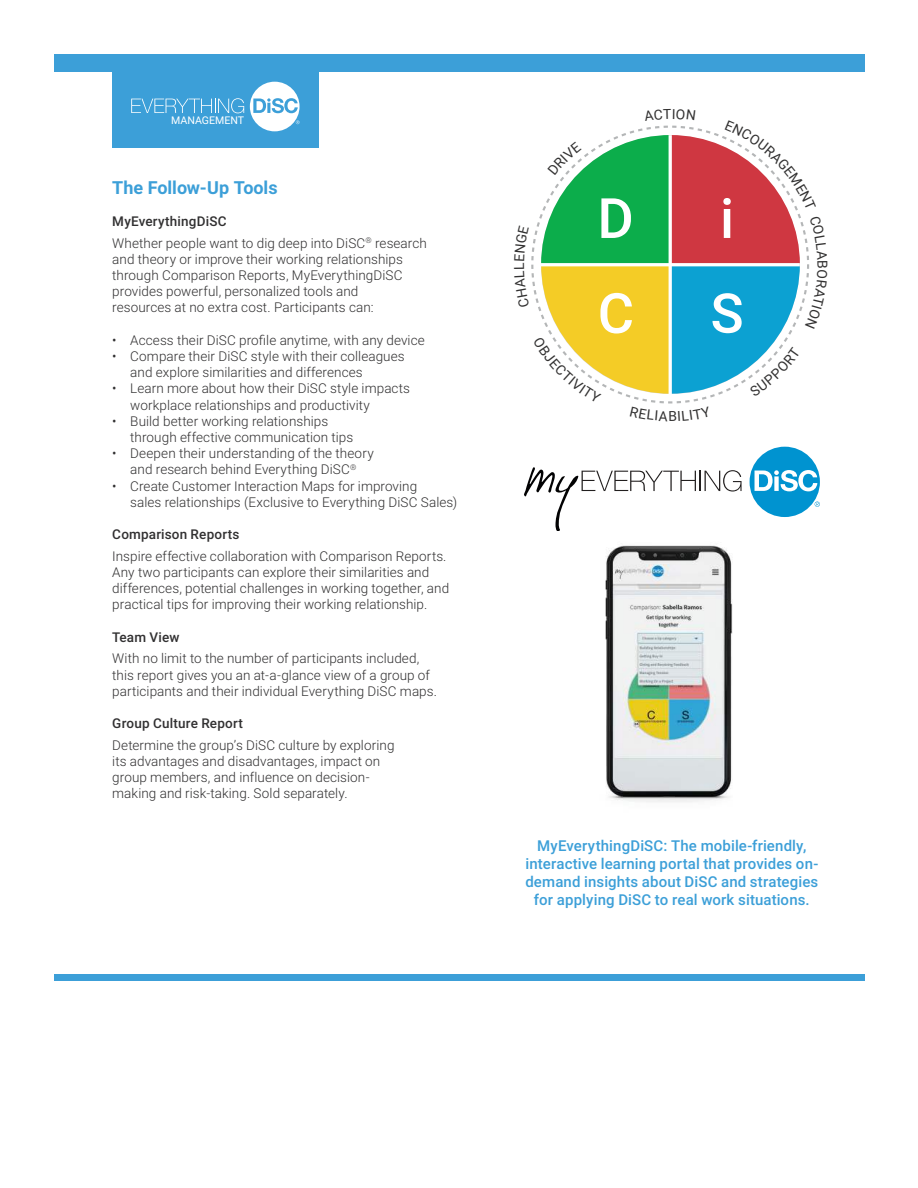
<style>
.page{position:relative;width:918px;height:1188px;background:#fff}
.page>*{position:absolute;margin:0;border:0;box-sizing:border-box;transform-origin:0 0}
.t1{font:700 18px "Roboto";color:#3c9fd8}
.t2{font:500 15px/18px "Roboto";letter-spacing:.01em;color:#3c9fd8;text-align:center}
.t3{font:300 13.5px/16.2px "Roboto";letter-spacing:.005em;color:#313031}
.t4{font:500 13.5px "Roboto";letter-spacing:.015em;color:#313031}
.t5{font:10.65px "Roboto";color:#fff}
.s1{font-weight:500}
</style>
<div class="page">
<div style="left:112px;top:54px;width:206px;height:94px;background:#3c9fd8"></div>
<div style="left:54px;top:54px;width:810px;height:17px;background:#3c9fd8"></div>
<svg style="left:131px;top:98px;width:113px;height:15px"></svg>
<svg style="left:250px;top:82px;width:50px;height:49px"></svg>
<svg style="left:750px;top:447px;width:70px;height:70px"></svg>
<svg style="left:524px;top:467px;width:218px;height:64px"></svg>
<img style="left:605px;top:545px;width:128px;height:257px">
<div style="left:54px;top:974px;width:810px;height:7px;background:#3c9fd8"></div>
<svg style="left:531px;top:125px;width:279px;height:279px"></svg>
<p class="t5" style="left:171px;top:114px;width:75px">MANAGEMENT</p>
<h1 class="t1" style="left:112px;top:175px;width:167px">The Follow-Up Tools</h1>
<p class="t3" style="left:112px;top:211px;width:316px;line-height:21.6px"><span class="s1">MyEverythingDiSC<br></span>Whether people want to dig deep into DiSC<sup>®</sup> research</p>
<p class="t3" style="left:112px;top:252px;width:292px">and theory or improve their working relationships through Comparison Reports, MyEverythingDiSC provides powerful, personalized tools and resources at no extra cost. Participants can:</p>
<p class="t3" style="left:112px;top:331px;width:314px">• Access their DiSC pro昀椀le anytime, with any device</p>
<p class="t3" style="left:130px;top:349px;width:276px;text-indent:-18px">• Compare their DiSC style with their colleagues and explore similarities and differences</p>
<p class="t3" style="left:130px;top:380px;width:281px;text-indent:-18px">• Learn more about how their DiSC style impacts workplace relationships and productivity</p>
<p class="t3" style="left:130px;top:412px;width:224px;text-indent:-18px">• Build better working relationships through effective communication tips</p>
<p class="t3" style="left:112px;top:445px;width:263px;text-align:center">• Deepen their understanding of the theory and research behind Everything DiSC<sup>®</sup></p>
<p class="t3" style="left:130px;top:477px;width:328px;text-indent:-18px">• Create Customer Interaction Maps for improving<br>sales relationships (Exclusive to Everything DiSC Sales)</p>
<p class="t4" style="left:112px;top:529px;width:129px">Comparison Reports</p>
<p class="t3" style="left:112px;top:547px;width:338px">Inspire effective collaboration with Comparison Reports.<br>Any two participants can explore their similarities and differences, potential challenges in working together, and practical tips for improving their working relationship.</p>
<p class="t4" style="left:112px;top:632px;width:69px">Team View</p>
<p class="t3" style="left:112px;top:650px;width:326px">With no limit to the number of participants included, this report gives you an at-a-glance view of a group of participants and their individual Everything DiSC maps.</p>
<p class="t4" style="left:112px;top:718px;width:132px">Group Culture Report</p>
<p class="t3" style="left:112px;top:736px;width:284px">Determine the group’s DiSC culture by exploring its advantages and disadvantages, impact on group members, and influence on decision&shy;making and risk-taking. Sold separately.</p>
<p class="t2" style="left:525px;top:838px;width:294px">MyEverythingDiSC: The mobile-friendly, interactive learning portal that provides on&shy;demand insights about DiSC and strategies for applying DiSC to real work situations.</p>
</div>
